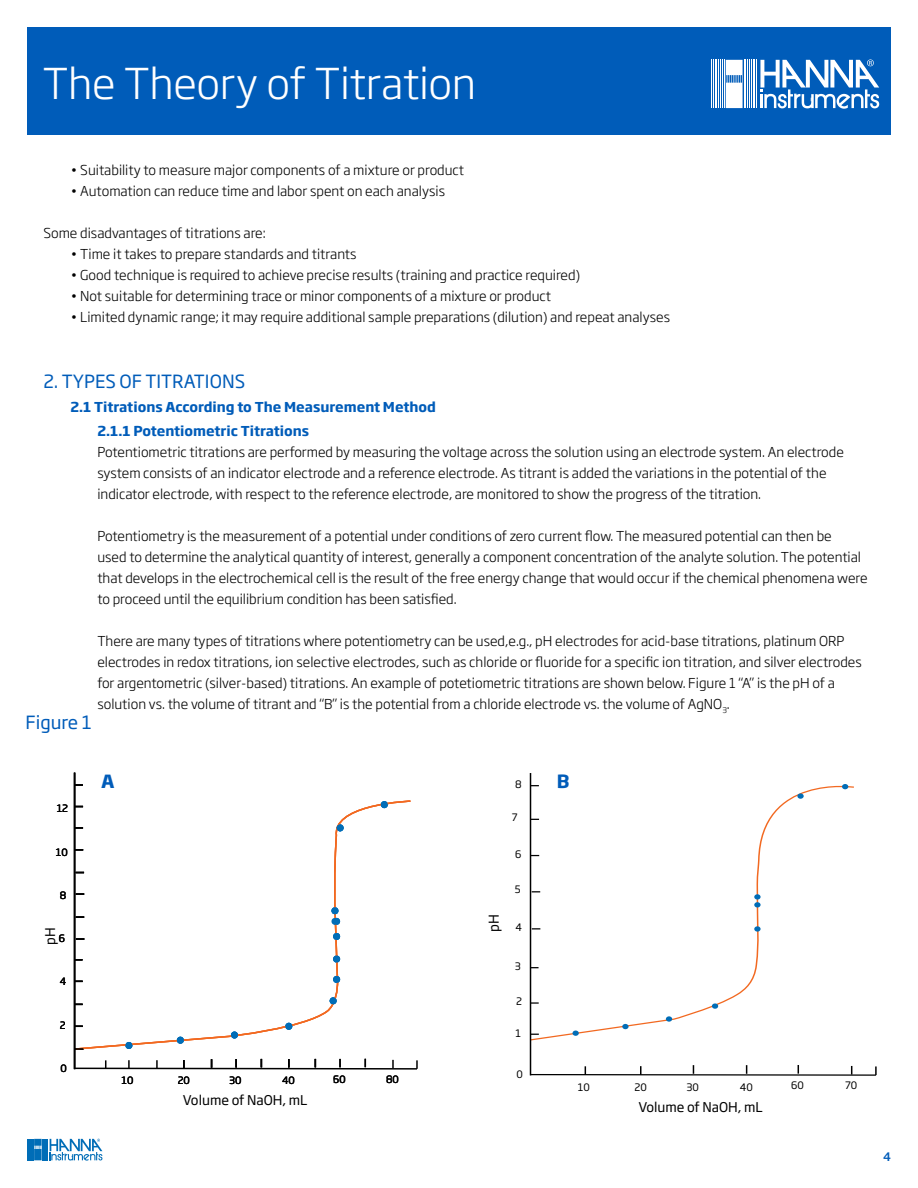
<style>
.page{position:relative;width:918px;height:1188px;background:#fff}
.page>*{position:absolute;margin:0;border:0;box-sizing:border-box;transform-origin:0 0}
.t1{font:300 42px "Soho Gothic Pro";letter-spacing:-.005em;color:#fff}
.t2{font:18px "Soho Gothic Pro";color:#005cb9}
.t3{font:700 18px "Soho Gothic Pro";color:#005cb9}
.t4{font:300 13.5px/21px "Soho Gothic Pro";color:#000}
.t5{font:700 13.5px/24px "Soho Gothic Pro";color:#005cb9}
.t6{font:13.5px "Soho Gothic Pro";color:#000}
.t7{font:13.35px "Soho Gothic Pro";color:#000}
.t8{font:13.35px "Soho Gothic Pro";color:#000;scale:.84 1}
.t9{font:500 11.7px "Soho Gothic Pro";color:#005cb9}
.t10{font:11.25px "Soho Gothic Pro";color:#000;scale:1.19 1}
.t11{font:10.2px "Soho Gothic Pro";color:#000}
.t12{font:10.05px "Soho Gothic Pro";color:#000}
.t13{font:10.05px "Soho Gothic Pro";color:#000;scale:1.19 1}
.t14{font:8.4px "Soho Gothic Pro";color:#000;scale:1.19 1}
</style>
<div class="page">
<svg style="left:28px;top:1139px;width:74px;height:22px"></svg>
<div style="left:27px;top:27px;width:864px;height:108px;background:#005cb9"></div>
<hr style="left:757px;top:60px;width:1px;height:48px;background:#fff">
<hr style="left:755px;top:60px;width:1px;height:48px;background:#fff">
<hr style="left:753px;top:60px;width:1px;height:48px;background:#fff">
<hr style="left:751px;top:60px;width:1px;height:48px;background:#fff">
<hr style="left:749px;top:60px;width:1px;height:48px;background:#fff">
<hr style="left:747px;top:60px;width:1px;height:48px;background:#fff">
<hr style="left:746px;top:60px;width:1px;height:48px;background:#fff">
<hr style="left:744px;top:60px;width:1px;height:48px;background:#fff">
<hr style="left:724px;top:60px;width:1px;height:48px;background:#fff">
<hr style="left:722px;top:60px;width:1px;height:48px;background:#fff">
<hr style="left:720px;top:60px;width:1px;height:48px;background:#fff">
<hr style="left:718px;top:60px;width:1px;height:48px;background:#fff">
<hr style="left:717px;top:60px;width:1px;height:48px;background:#fff">
<hr style="left:715px;top:60px;width:1px;height:48px;background:#fff">
<hr style="left:713px;top:60px;width:1px;height:48px;background:#fff">
<hr style="left:711px;top:60px;width:1px;height:48px;background:#fff">
<svg style="left:726px;top:60px;width:17px;height:48px"></svg>
<svg style="left:760px;top:59px;width:119px;height:50px"></svg>
<svg style="left:75px;top:800px;width:336px;height:251px"></svg>
<div style="left:125px;top:1042px;width:7px;height:7px;background:#006db7;border-radius:50%"></div>
<hr style="left:74px;top:773px;width:1px;height:296px;background:#000">
<svg style="left:75px;top:784px;width:8px;height:2px"></svg>
<svg style="left:75px;top:827px;width:8px;height:2px"></svg>
<svg style="left:75px;top:849px;width:8px;height:2px"></svg>
<svg style="left:76px;top:893px;width:8px;height:2px"></svg>
<svg style="left:76px;top:916px;width:8px;height:2px"></svg>
<svg style="left:76px;top:938px;width:8px;height:2px"></svg>
<svg style="left:75px;top:959px;width:8px;height:2px"></svg>
<svg style="left:75px;top:1048px;width:8px;height:2px"></svg>
<svg style="left:73px;top:1059px;width:345px;height:11px"></svg>
<div style="left:177px;top:1037px;width:7px;height:7px;background:#006db7;border-radius:50%"></div>
<div style="left:231px;top:1032px;width:7px;height:7px;background:#006db7;border-radius:50%"></div>
<div style="left:285px;top:1023px;width:7px;height:7px;background:#006db7;border-radius:50%"></div>
<div style="left:330px;top:997px;width:7px;height:7px;background:#006db7;border-radius:50%"></div>
<div style="left:333px;top:976px;width:7px;height:7px;background:#006db7;border-radius:50%"></div>
<div style="left:333px;top:956px;width:7px;height:7px;background:#006db7;border-radius:50%"></div>
<svg style="left:333px;top:933px;width:8px;height:7px"></svg>
<div style="left:381px;top:801px;width:7px;height:7px;background:#006db7;border-radius:50%"></div>
<div style="left:337px;top:824px;width:7px;height:7px;background:#006db7;border-radius:50%"></div>
<svg style="left:331px;top:907px;width:10px;height:18px"></svg>
<svg style="left:529px;top:774px;width:325px;height:267px"></svg>
<hr style="left:530px;top:773px;width:1px;height:302px;background:#000">
<svg style="left:532px;top:891px;width:8px;height:2px"></svg>
<svg style="left:532px;top:928px;width:8px;height:2px"></svg>
<svg style="left:531px;top:1002px;width:8px;height:2px"></svg>
<svg style="left:529px;top:1065px;width:348px;height:11px"></svg>
<svg style="left:573px;top:1031px;width:6px;height:5px"></svg>
<svg style="left:622px;top:1024px;width:7px;height:5px"></svg>
<svg style="left:666px;top:1016px;width:6px;height:6px"></svg>
<svg style="left:711px;top:1003px;width:8px;height:6px"></svg>
<svg style="left:754px;top:926px;width:7px;height:6px"></svg>
<svg style="left:754px;top:902px;width:7px;height:5px"></svg>
<svg style="left:754px;top:894px;width:7px;height:6px"></svg>
<svg style="left:797px;top:793px;width:7px;height:6px"></svg>
<svg style="left:842px;top:784px;width:6px;height:5px"></svg>
<h1 class="t1" style="left:43px;top:51px;width:435px">The Theory of Titration</h1>
<p class="t4" style="left:70px;top:158px;width:395px">• Suitability to measure major components of a mixture or product</p>
<p class="t4" style="left:70px;top:179px;width:376px">• Automation can reduce time and labor spent on each analysis</p>
<p class="t4" style="left:43px;top:221px;width:224px">Some disadvantages of titrations are:</p>
<p class="t4" style="left:70px;top:242px;width:288px">• Time it takes to prepare standards and titrants</p>
<p class="t4" style="left:70px;top:263px;width:511px">• Good technique is required to achieve precise results (training and practice required)</p>
<p class="t4" style="left:70px;top:284px;width:482px">• Not suitable for determining trace or minor components of a mixture or product</p>
<p class="t4" style="left:70px;top:305px;width:601px">• Limited dynamic range; it may require additional sample preparations (dilution) and repeat analyses</p>
<h2 class="t2" style="left:43px;top:367px;width:203px">2. TYPES OF TITRATIONS</h2>
<p class="t5" style="left:97px;top:394px;width:340px;text-indent:-27px">2.1 Titrations According to The Measurement Method<br>2.1.1 Potentiometric Titrations</p>
<p class="t4" style="left:97px;top:440px;width:748px">Potentiometric titrations are performed by measuring the voltage across the solution using an electrode system. An electrode system consists of an indicator electrode and a reference electrode. As titrant is added the variations in the potential of the indicator electrode, with respect to the reference electrode, are monitored to show the progress of the titration.</p>
<p class="t4" style="left:97px;top:524px;width:772px">Potentiometry is the measurement of a potential under conditions of zero current flow. The measured potential can then be<br>used to determine the analytical quantity of interest, generally a component concentration of the analyte solution. The potential that develops in the electrochemical cell is the result of the free energy change that would occur if the chemical phenomena were to proceed until the equilibrium condition has been satisfied.</p>
<p class="t4" style="left:97px;top:629px;width:766px">There are many types of titrations where potentiometry can be used,e.g., pH electrodes for acid-base titrations, platinum ORP electrodes in redox titrations, ion selective electrodes, such as chloride or fluoride for a specific ion titration, and silver electrodes for argentometric (silver-based) titrations. An example of potetiometric titrations are shown below. Figure 1 “A” is the pH of a solution vs. the volume of titrant and “B” is the potential from a chloride electrode vs. the volume of AgNO<sub>3</sub>.</p>
<p class="t14" style="left:510px;top:467px;width:12px">10</p>
<p class="t8" style="left:494px;top:551px;width:19px;rotate:-90deg">pH</p>
<p class="t14" style="left:514px;top:575px;width:7px">4</p>
<p class="t14" style="left:575px;top:658px;width:12px">10</p>
<p class="t14" style="left:632px;top:658px;width:12px">20</p>
<p class="t14" style="left:683px;top:658px;width:12px">30</p>
<p class="t14" style="left:736px;top:658px;width:12px">40</p>
<p class="t14" style="left:787px;top:657px;width:12px">50</p>
<p class="t14" style="left:840px;top:657px;width:12px">60</p>
<p class="t14" style="left:787px;top:657px;width:7px">6</p>
<p class="t14" style="left:840px;top:657px;width:7px">8</p>
<p class="t10" style="left:637px;top:673px;width:106px">Volume of NaOH, mL</p>
<h2 class="t2" style="left:26px;top:709px;width:68px">Figure 1</h2>
<p class="t12" style="left:57px;top:801px;width:13px">12</p>
<p class="t12" style="left:56px;top:845px;width:13px">10</p>
<p class="t12" style="left:60px;top:888px;width:8px">8</p>
<p class="t7" style="left:40px;top:945px;width:19px;rotate:-90deg">pH</p>
<p class="t12" style="left:59px;top:930px;width:8px">6</p>
<p class="t12" style="left:60px;top:973px;width:8px">4</p>
<p class="t12" style="left:60px;top:1017px;width:7px">2</p>
<p class="t12" style="left:61px;top:1060px;width:8px">0</p>
<h2 class="t3" style="left:101px;top:767px;width:15px">A</h2>
<h2 class="t3" style="left:557px;top:767px;width:14px">B</h2>
<p class="t11" style="left:515px;top:776px;width:8px">8</p>
<p class="t12" style="left:512px;top:807px;width:13px">12</p>
<p class="t11" style="left:512px;top:810px;width:7px">7</p>
<p class="t11" style="left:515px;top:846px;width:8px">6</p>
<p class="t12" style="left:511px;top:851px;width:13px">10</p>
<p class="t6" style="left:483px;top:932px;width:19px;rotate:-90deg">pH</p>
<p class="t11" style="left:515px;top:882px;width:7px">5</p>
<p class="t11" style="left:516px;top:919px;width:8px">4</p>
<p class="t11" style="left:515px;top:958px;width:8px">3</p>
<p class="t11" style="left:516px;top:993px;width:7px">2</p>
<p class="t12" style="left:515px;top:1023px;width:7px">2</p>
<p class="t11" style="left:516px;top:1025px;width:7px">1</p>
<p class="t12" style="left:121px;top:1073px;width:13px">10</p>
<p class="t12" style="left:178px;top:1073px;width:14px">20</p>
<p class="t12" style="left:229px;top:1073px;width:14px">30</p>
<p class="t12" style="left:282px;top:1073px;width:14px">40</p>
<p class="t12" style="left:333px;top:1071px;width:14px">50</p>
<p class="t12" style="left:386px;top:1071px;width:14px">60</p>
<p class="t12" style="left:333px;top:1071px;width:8px">6</p>
<p class="t12" style="left:386px;top:1071px;width:8px">8</p>
<p class="t7" style="left:183px;top:1090px;width:126px">Volume of NaOH, mL</p>
<p class="t11" style="left:516px;top:1066px;width:8px">0</p>
<p class="t12" style="left:516px;top:1066px;width:8px">0</p>
<p class="t12" style="left:577px;top:1079px;width:13px">10</p>
<p class="t12" style="left:633px;top:1079px;width:14px">20</p>
<p class="t12" style="left:685px;top:1079px;width:14px">30</p>
<p class="t12" style="left:738px;top:1079px;width:14px">40</p>
<p class="t12" style="left:789px;top:1077px;width:14px">50</p>
<p class="t12" style="left:842px;top:1077px;width:14px">60</p>
<p class="t12" style="left:789px;top:1077px;width:8px">6</p>
<p class="t12" style="left:842px;top:1077px;width:8px">8</p>
<p class="t11" style="left:578px;top:1079px;width:14px">10</p>
<p class="t11" style="left:635px;top:1079px;width:14px">20</p>
<p class="t11" style="left:686px;top:1079px;width:14px">30</p>
<p class="t11" style="left:740px;top:1079px;width:15px">40</p>
<p class="t11" style="left:791px;top:1077px;width:14px">60</p>
<p class="t11" style="left:845px;top:1077px;width:14px">70</p>
<p class="t7" style="left:638px;top:1096px;width:126px">Volume of NaOH, mL</p>
<p class="t13" style="left:659px;top:1101px;width:96px">Volume of NaOH, mL</p>
<p class="t9" style="left:883px;top:1147px;width:9px">4</p>
</div>
